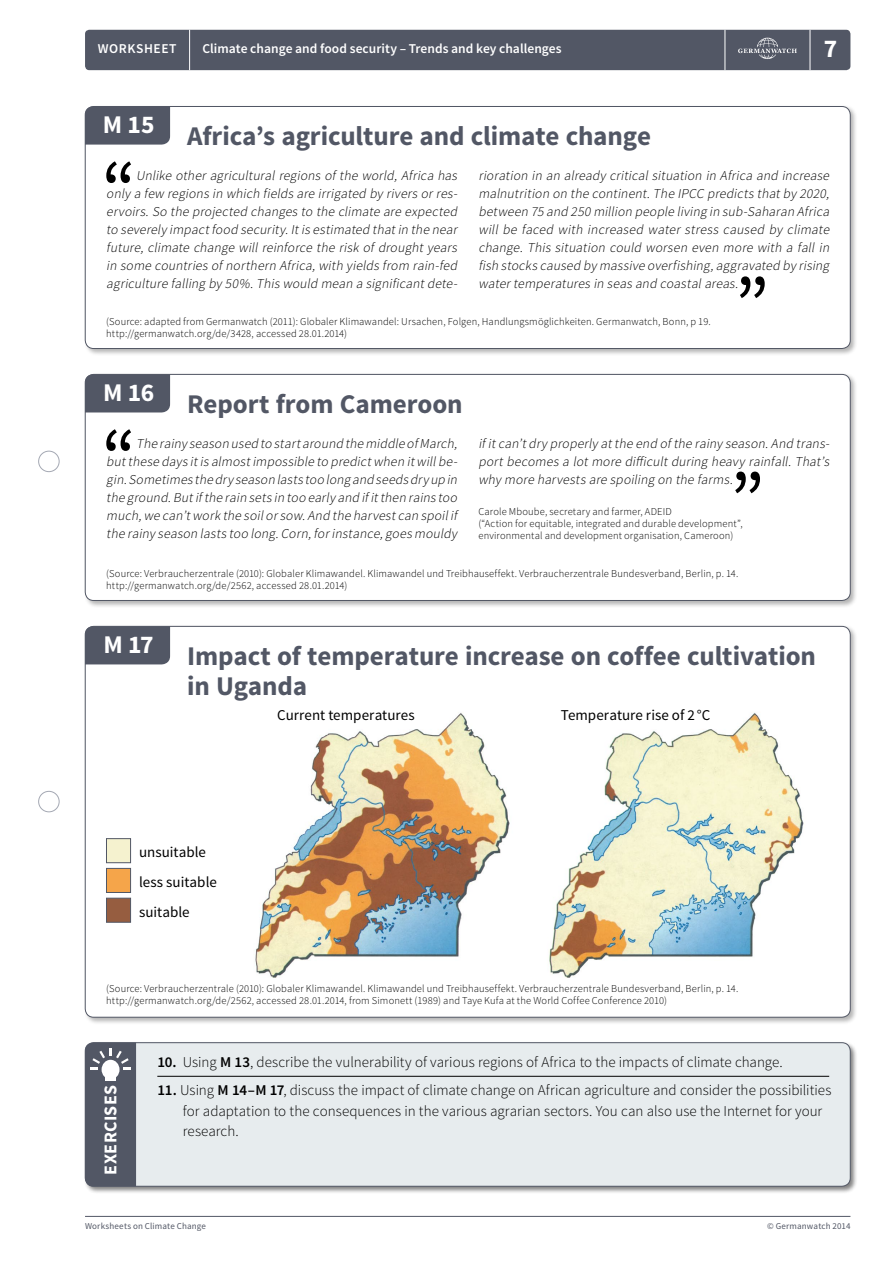
<style>
.page{position:relative;width:893px;height:1263px;background:#fff}
.page>*{position:absolute;margin:0;border:0;box-sizing:border-box;transform-origin:0 0}
.Zwischenüberschrift{font:700 27px/30px "Source Sans Pro";letter-spacing:-.005em;color:#525765}
.t1{font:700 25.5px "Source Sans Pro";color:#fff}
.t2{font:700 18px "Source Sans Pro";letter-spacing:.02em;color:#fff}
.AB-fließ_2013{font:300 15px/20.2px "Source Sans Pro";color:#000}
.t3{font:15px "Source Sans Pro";letter-spacing:.005em;color:#000}
.AB-fließ_2013_kursiv{font:italic 300 13.5px/18px "Source Sans Pro";color:#000;text-align:justify}
.t4{font:600 13.5px "Source Sans Pro";letter-spacing:.005em;color:#fff}
.t5{font:600 13.5px "Source Sans Pro";letter-spacing:.04em;color:#fff}
.t6{font:300 10.5px/12px "Source Sans Pro";letter-spacing:.015em;color:#000}
.t7{font:9px "Source Sans Pro";letter-spacing:.02em;color:#525765}
.s1{font-weight:600}
</style>
<div class="page">
<div style="left:85px;top:30px;width:765px;height:40px;background:#525765;border-radius:4px"></div>
<svg style="left:738px;top:38px;width:59px;height:21px"></svg>
<div style="left:84px;top:105px;width:774px;height:251px;background:#000;opacity:.3"></div>
<div style="left:85px;top:106px;width:765px;height:242px;background:#fff;border-radius:9px"></div>
<div style="left:85px;top:106px;width:765px;height:243px;border:1px solid #525765;border-radius:9px"></div>
<div style="left:85px;top:106px;width:85px;height:39px;background:#525765"></div>
<svg style="left:106px;top:161px;width:25px;height:22px"></svg>
<svg style="left:740px;top:276px;width:25px;height:22px"></svg>
<div style="left:84px;top:624px;width:774px;height:401px;background:#000;opacity:.3"></div>
<div style="left:85px;top:626px;width:765px;height:391px;background:#fff;border-radius:9px"></div>
<div style="left:85px;top:626px;width:85px;height:38px;background:#525765"></div>
<div style="left:84px;top:1041px;width:774px;height:153px;background:#000;opacity:.5"></div>
<div style="left:85px;top:1043px;width:765px;height:143px;background:#e7ecee;border-radius:9px"></div>
<div style="left:85px;top:1042px;width:765px;height:144px;border:1px solid #525765;border-radius:9px"></div>
<svg style="left:85px;top:1042px;width:51px;height:144px;background:#5c616e"></svg>
<hr style="left:157px;top:1076px;width:672px;height:1px;background:#000">
<img style="left:255px;top:712px;width:549px;height:266px">
<div style="left:38px;top:451px;width:22px;height:21px;border:1px solid #a4a8b3;border-radius:50%"></div>
<div style="left:38px;top:791px;width:22px;height:21px;border:1px solid #a4a8b3;border-radius:50%"></div>
<div style="left:84px;top:372px;width:774px;height:236px;background:#000;opacity:.3"></div>
<div style="left:85px;top:374px;width:765px;height:226px;background:#fff;border-radius:9px"></div>
<div style="left:85px;top:374px;width:765px;height:227px;border:1px solid #525765;border-radius:9px"></div>
<div style="left:85px;top:374px;width:85px;height:38px;background:#525765"></div>
<svg style="left:106px;top:429px;width:25px;height:22px"></svg>
<svg style="left:735px;top:472px;width:25px;height:21px"></svg>
<div style="left:106px;top:838px;width:25px;height:25px;background:#f5f2cf;border:1px solid #525765"></div>
<div style="left:106px;top:868px;width:25px;height:25px;background:#f5a54a;border:1px solid #525765"></div>
<div style="left:106px;top:898px;width:25px;height:24px;background:#965d40;border:1px solid #525765"></div>
<hr style="left:810px;top:30px;width:1px;height:40px;background:#fff">
<hr style="left:725px;top:30px;width:1px;height:40px;background:#fff">
<hr style="left:189px;top:30px;width:1px;height:40px;background:#fff">
<hr style="left:85px;top:1216px;width:765px;height:1px;background:#525765">
<p class="t5" style="left:98px;top:40px;width:80px">WORKSHEET</p>
<p class="t4" style="left:202px;top:40px;width:361px">Climate change and food security – Trends and key challenges</p>
<p class="t1" style="left:824px;top:32px;width:15px">7</p>
<h1 class="t1" style="left:103px;top:108px;width:53px">M 15</h1>
<p class="AB-fließ_2013_kursiv" style="left:106px;top:167px;width:355px;text-indent:30px">Unlike other agricultural regions of the world, Africa has only a few regions in which fields are irrigated by rivers orres&shy;ervoirs.So the projected changes to the climate are expected to severely impactfood security.Itis estimated thatin the near future, climate change will reinforce the risk of drought years in some countries ofnorthern Africa,with yields from rain-fed agriculture falling by 50%.This would mean a significantdete-</p>
<p class="AB-fließ_2013_kursiv" style="left:478px;top:167px;width:355px">rioration in an already critical situation in Africa and increase malnutrition on the continent.The IPCC predicts thatby 2020, between 75 and 250 million people living in sub-Saharan Africa will be faced with increased water stress caused by climate change. This situation could worsen even more with a fall in fish stocks caused by massive overfishing,aggravated by rising watertemperatures in seas and coastalareas.</p>
<p class="Zwischenüberschrift" style="left:187px;top:122px;width:465px">Africa’s agriculture and climate change</p>
<p class="t6" style="left:106px;top:316px;width:606px">(Source: adapted from Germanwatch (2011): Globaler Klimawandel: Ursachen, Folgen, Handlungsmöglichkeiten. Germanwatch, Bonn, p 19.</p>
<p class="t6" style="left:106px;top:328px;width:242px">http://germanwatch.org/de/3428, accessed 28.01.2014)</p>
<h1 class="t1" style="left:103px;top:376px;width:53px">M 16</h1>
<p class="AB-fließ_2013_kursiv" style="left:106px;top:435px;width:355px;text-indent:30px">The rainy season used to startaround the middle ofMarch, butthese days itis almostimpossible to predictwhen itwillbe&shy;gin.Sometimes the dry season lasts too long and seeds dry up in the ground.Butifthe rain sets in too early and ifitthen rains too much,we can’twork the soilorsow.And the harvestcan spoilif the rainy season lasts too long.Corn,forinstance,goes mouldy</p>
<p class="AB-fließ_2013_kursiv" style="left:478px;top:435px;width:355px">ifitcan’tdry properly atthe end ofthe rainy season.And trans&shy;port becomes a lot more difficult during heavy rainfall. That’s why more harvests are spoiling on the farms.</p>
<p class="Zwischenüberschrift" style="left:187px;top:390px;width:277px">Report from Cameroon</p>
<p class="t6" style="left:478px;top:505px;width:195px">Carole Mboube, secretary and farmer, ADEID</p>
<p class="t6" style="left:478px;top:517px;width:266px">(“Action for equitable, integrated and durable development”, environmental and development organisation, Cameroon)</p>
<p class="t6" style="left:106px;top:567px;width:633px">(Source: Verbraucherzentrale (2010): Globaler Klimawandel. Klimawandel und Treibhauseffekt. Verbraucherzentrale Bundesverband, Berlin, p. 14.</p>
<p class="t6" style="left:106px;top:579px;width:243px">http://germanwatch.org/de/2562, accessed 28.01.2014)</p>
<h1 class="t1" style="left:104px;top:628px;width:52px">M 17</h1>
<p class="Zwischenüberschrift" style="left:187px;top:641px;width:630px">Impact of temperature increase on coffee cultivation in Uganda</p>
<p class="t3" style="left:277px;top:706px;width:139px">Current temperatures</p>
<p class="t3" style="left:561px;top:706px;width:151px">Temperature rise of 2 °C</p>
<p class="t3" style="left:139px;top:843px;width:68px">unsuitable</p>
<p class="t3" style="left:139px;top:873px;width:79px">less suitable</p>
<p class="t3" style="left:139px;top:903px;width:52px">suitable</p>
<p class="t6" style="left:106px;top:983px;width:633px">(Source: Verbraucherzentrale (2010): Globaler Klimawandel. Klimawandel und Treibhauseffekt. Verbraucherzentrale Bundesverband, Berlin, p. 14.</p>
<p class="t6" style="left:106px;top:995px;width:562px">http://germanwatch.org/de/2562, accessed 28.01.2014, from Simonett (1989) and Taye Kufa at the World Coffee Conference 2010)</p>
<h1 class="t2" style="left:99px;top:1175px;width:91px;rotate:-90deg">EXERCISES</h1>
<p class="AB-fließ_2013" style="left:157px;top:1051px;width:627px"><span class="s1">10.</span> Using <span class="s1">M 13</span>, describe the vulnerability of various regions of Africa to the impacts of climate change.</p>
<p class="AB-fließ_2013" style="left:183px;top:1080px;width:650px;text-indent:-26px"><span class="s1">11.</span> Using <span class="s1">M 14–M 17</span>, discuss the impact of climate change on African agriculture and consider the possibilities for adaptation to the consequences in the various agrarian sectors. You can also use the Internet for your research.</p>
<p class="t7" style="left:85px;top:1220px;width:123px">Worksheets on Climate Change</p>
<p class="t7" style="left:767px;top:1220px;width:85px">© Germanwatch 2014</p>
</div>
